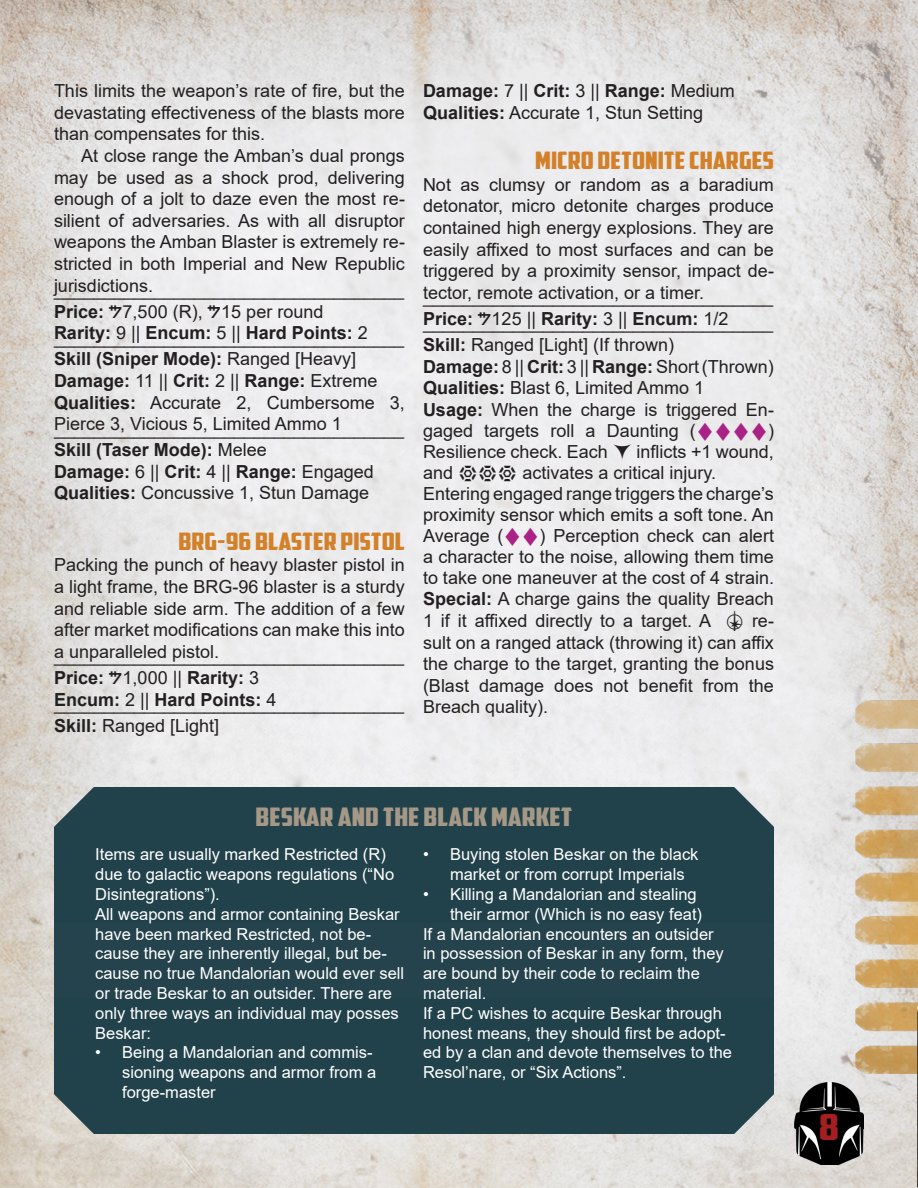
<style>
.page{position:relative;width:918px;height:1188px;background:#fff}
.page>*{position:absolute;margin:0;border:0;box-sizing:border-box;transform-origin:0 0}
.t1{font:36px "American Captain";color:#a51e22;scale:1.25 1}
.t2{font:25.5px "American Captain";color:#a59887;scale:1.25 1}
.t3{font:24px "American Captain";color:#d38029;scale:1.25 1}
.t4{font:18px/21.6px "Arial";color:#231f20;text-align:justify}
.t5{font:700 18px "Arial";color:#231f20}
.t6{font:16.5px/19.8px "Arial";color:#fff}
.s1{font-weight:700}
.s2{font-family:"Aurebesh"}
.s3{font-weight:400}
.s4{font-family:"Aurebesh";font-weight:400}
</style>
<div class="page">
<img style="left:0;top:0;width:918px;height:1188px">
<img style="left:774px;top:700px;width:144px;height:374px">
<img style="left:794px;top:1083px;width:70px;height:82px">
<svg style="left:886px;top:823px;width:31px;height:185px;background:#d2b382"></svg>
<img style="left:917px;top:807px;width:1px;height:381px">
<svg style="left:54px;top:787px;width:41px;height:69px;background:#556c71"></svg>
<svg style="left:733px;top:787px;width:41px;height:69px;background:#5a7177"></svg>
<div style="left:95px;top:787px;width:638px;height:74px;background:#22424b"></div>
<div style="left:54px;top:856px;width:720px;height:67px;background:#22424b"></div>
<svg style="left:733px;top:1065px;width:41px;height:69px;background:#576e73"></svg>
<svg style="left:54px;top:1065px;width:41px;height:69px;background:#566b6f"></svg>
<div style="left:95px;top:1060px;width:638px;height:74px;background:#22424b"></div>
<div style="left:54px;top:998px;width:720px;height:67px;background:#22424b"></div>
<div style="left:54px;top:923px;width:720px;height:75px;background:#24434c"></div>
<svg style="left:698px;top:423px;width:68px;height:18px"></svg>
<svg style="left:613px;top:444px;width:18px;height:15px"></svg>
<svg style="left:506px;top:528px;width:31px;height:18px"></svg>
<svg style="left:727px;top:611px;width:16px;height:20px"></svg>
<p class="t4" style="left:54px;top:80px;width:352px">This limits the weapon’s rate of fire, but the devastating effectiveness of the blasts more than compensates for this.</p>
<p class="t4" style="left:54px;top:145px;width:352px;text-indent:27px">At close range the Amban’s dual prongs may be used as a shock prod, delivering enough of a jolt to daze even the most re&shy;silient of adversaries. As with all disruptor weapons the Amban Blaster is extremely re&shy;stricted in both Imperial and New Republic jurisdictions.</p>
<p class="t4" style="left:54px;top:279px;width:352px">___________________________________</p>
<p class="t4" style="left:54px;top:300px;width:271px"><span class="s1">Price:</span> <span class="s2">$</span>7,500 (R), <span class="s2">$</span>15 per round</p>
<p class="t5" style="left:54px;top:320px;width:315px">Rarity: <span class="s3">9 ||</span> Encum: <span class="s3">5 ||</span> Hard Points: <span class="s3">2</span></p>
<p class="t4" style="left:54px;top:326px;width:352px">___________________________________</p>
<p class="t5" style="left:54px;top:346px;width:304px">Skill (Sniper Mode): <span class="s3">Ranged [Heavy]</span></p>
<p class="t5" style="left:54px;top:368px;width:325px">Damage: <span class="s3">11 ||</span> Crit: <span class="s3">2 ||</span> Range: <span class="s3">Extreme</span></p>
<p class="t4" style="left:54px;top:391px;width:353px"><span class="s1">Qualities:</span> Accurate 2, Cumbersome 3,<br>Pierce 3, Vicious 5, Limited Ammo 1</p>
<p class="t4" style="left:54px;top:417px;width:352px">___________________________________</p>
<p class="t5" style="left:54px;top:437px;width:214px">Skill (Taser Mode): <span class="s3">Melee</span></p>
<p class="t5" style="left:54px;top:459px;width:321px">Damage: <span class="s3">6 ||</span> Crit: <span class="s3">4 ||</span> Range: <span class="s3">Engaged</span></p>
<p class="t4" style="left:54px;top:482px;width:317px"><span class="s1">Qualities:</span> Concussive 1, Stun Damage</p>
<p class="t3" style="left:178px;top:527px;width:183px">BRG-96 BLASTER PISTOL</p>
<p class="t4" style="left:54px;top:554px;width:352px">Packing the punch of heavy blaster pistol in a light frame, the BRG-96 blaster is a sturdy and reliable side arm. The addition of a few after market modifications can make this into a unparalleled pistol.</p>
<p class="t4" style="left:54px;top:645px;width:352px">___________________________________</p>
<p class="t5" style="left:54px;top:665px;width:207px">Price: <span class="s4">$</span><span class="s3">1,000 ||</span> Rarity: <span class="s3">3</span></p>
<p class="t5" style="left:54px;top:686px;width:224px">Encum: <span class="s3">2 ||</span> Hard Points: <span class="s3">4</span></p>
<p class="t4" style="left:54px;top:693px;width:352px">___________________________________</p>
<p class="t4" style="left:54px;top:714px;width:167px"><span class="s1">Skill:</span> Ranged [Light]</p>
<p class="t5" style="left:423px;top:78px;width:313px">Damage: <span class="s3">7 ||</span> Crit: <span class="s3">3 ||</span> Range: <span class="s3">Medium</span></p>
<p class="t4" style="left:423px;top:101px;width:282px"><span class="s1">Qualities:</span> Accurate 1, Stun Setting</p>
<p class="t3" style="left:535px;top:146px;width:192px">MICRO DETONITE CHARGES</p>
<p class="t4" style="left:423px;top:173px;width:352px">Not as clumsy or random as a baradium detonator, micro detonite charges produce contained high energy explosions. They are easily affixed to most surfaces and can be triggered by a proximity sensor, impact de&shy;tector, remote activation, or a timer.</p>
<p class="t4" style="left:423px;top:286px;width:352px">___________________________________</p>
<p class="t5" style="left:423px;top:306px;width:307px">Price: <span class="s4">$</span><span class="s3">125 ||</span> Rarity: <span class="s3">3 ||</span> Encum: <span class="s3">1/2</span></p>
<p class="t4" style="left:423px;top:312px;width:352px">___________________________________</p>
<p class="t4" style="left:423px;top:334px;width:253px"><span class="s1">Skill:</span> Ranged [Light] (If thrown)</p>
<p class="t4" style="left:423px;top:355px;width:352px"><span class="s1">Damage:</span> 8 || <span class="s1">Crit:</span> 3 || <span class="s1">Range:</span> Short (Thrown)</p>
<p class="t4" style="left:423px;top:377px;width:283px"><span class="s1">Qualities:</span> Blast 6, Limited Ammo 1</p>
<p class="t4" style="left:423px;top:399px;width:352px;line-height:21px"><span class="s1">Usage:</span> When the charge is triggered En&shy;gaged targets roll a Daunting (</p>
<p class="t4" style="left:768px;top:419px;width:7px">)</p>
<p class="t4" style="left:423px;top:441px;width:352px;line-height:21px;text-indent:214px">inflicts +1 wound, and ▼▼▼ activates a critical injury.</p>
<p class="t4" style="left:423px;top:483px;width:352px;line-height:21px">Entering engaged range triggers the charge’s proximity sensor which emits a soft tone. An Average (</p>
<p class="t4" style="left:423px;top:440px;width:186px">Resilience check. Each</p>
<p class="t4" style="left:423px;top:525px;width:353px;line-height:21px;text-indent:117px">) Perception check can alert a character to the noise, allowing them time to take one maneuver at the cost of 4 strain.</p>
<p class="t4" style="left:423px;top:588px;width:352px"><span class="s1">Special:</span> A charge gains the quality Breach<br>1 if it affixed directly to a target. A</p>
<p class="t4" style="left:423px;top:610px;width:353px;text-indent:329px">re&shy;sult on a ranged attack (throwing it) can affix the charge to the target, granting the bonus (Blast damage does not benefit from the Breach quality).</p>
<p class="t2" style="left:256px;top:802px;width:255px">BESKAR AND THE BLACK MARKET</p>
<p class="t6" style="left:95px;top:845px;width:300px">Items are usually marked Restricted (R) due to galactic weapons regulations (“No<br>Disintegrations”).</p>
<p class="t6" style="left:95px;top:904px;width:311px">All weapons and armor containing Beskar have been marked Restricted, not be&shy;cause they are inherently illegal, but be&shy;cause no true Mandalorian would ever sell or trade Beskar to an outsider. There are only three ways an individual may posses Beskar:</p>
<p class="t6" style="left:122px;top:1043px;width:256px;text-indent:-27px">• Being a Mandalorian and commis&shy;sioning weapons and armor from a forge-master</p>
<p class="t6" style="left:450px;top:845px;width:250px;text-indent:-27px">• Buying stolen Beskar on the black market or from corrupt Imperials</p>
<p class="t6" style="left:450px;top:884px;width:254px;text-indent:-27px">• Killing a Mandalorian and stealing their armor (Which is no easy feat)</p>
<p class="t6" style="left:423px;top:924px;width:302px">If a Mandalorian encounters an outsider in possession of Beskar in any form, they are bound by their code to reclaim the material.</p>
<p class="t6" style="left:423px;top:1003px;width:311px">If a PC wishes to acquire Beskar through honest means, they should first be adopt&shy;ed by a clan and devote themselves to the Resol’nare, or “Six Actions”.</p>
<h1 class="t1" style="left:819px;top:1106px;width:18px">8</h1>
</div>
